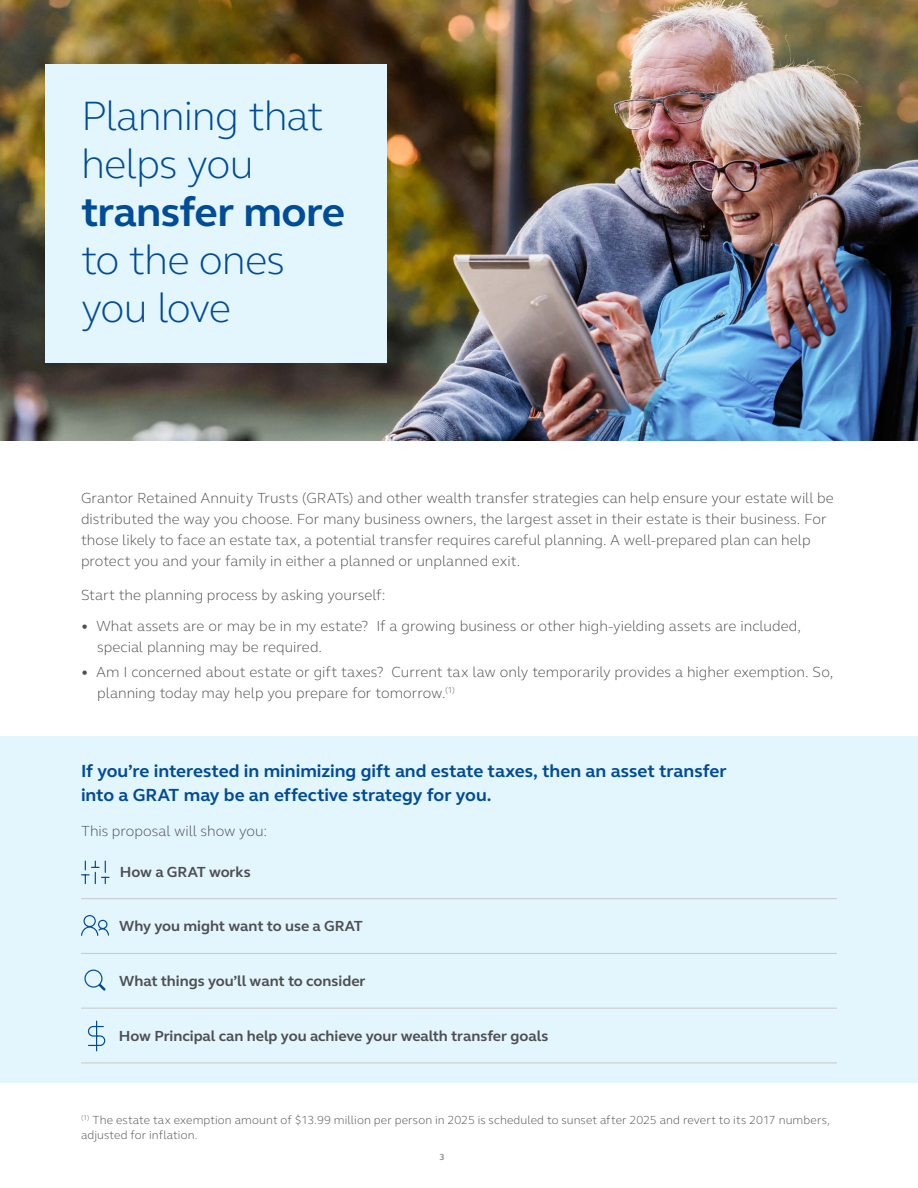
<style>
.page{position:relative;width:918px;height:1188px;background:#fff}
.page>*{position:absolute;margin:0;border:0;box-sizing:border-box;transform-origin:0 0}
.t1{font:300 42px/48px "FS Elliot Pro";letter-spacing:-.025em;color:#004c97}
.t2{font:700 42px "FS Elliot Pro";letter-spacing:-.015em;color:#004c97}
.t3{font:700 18px/24px "FS Elliot Pro";color:#004c97}
.t4{font:300 15px/21px "FS Elliot Pro";color:#4e4f53}
.t5{font:700 15px "FS Elliot Pro";letter-spacing:-.005em;color:#4e4f53}
.t6{font:300 12px/15px "FS Elliot Pro";letter-spacing:.01em;color:#4e4f53}
.t7{font:700 9px "FS Elliot Pro";color:#8e8d8f}
.s1{font-weight:700}
</style>
<div class="page">
<div style="left:0;top:736px;width:918px;height:346px;background:#e3f5fd"></div>
<img style="left:0;top:0;width:918px;height:441px">
<div style="left:45px;top:64px;width:342px;height:299px;background:#e3f5fd"></div>
<hr style="left:81px;top:898px;width:756px;height:1px;background:#cac8c8">
<hr style="left:81px;top:953px;width:756px;height:1px;background:#cac8c8">
<hr style="left:81px;top:1008px;width:756px;height:1px;background:#cac8c8">
<hr style="left:81px;top:1063px;width:756px;height:1px;background:#cac8c8">
<svg style="left:82px;top:861px;width:27px;height:23px"></svg>
<svg style="left:81px;top:915px;width:28px;height:21px"></svg>
<svg style="left:84px;top:969px;width:22px;height:22px"></svg>
<svg style="left:87px;top:1020px;width:19px;height:32px"></svg>
<h1 class="t1" style="left:81px;top:91px;width:244px">Planning that helps you</h1>
<h1 class="t2" style="left:81px;top:184px;width:266px">transfer more</h1>
<h1 class="t1" style="left:81px;top:235px;width:206px">to the ones you love</h1>
<p class="t4" style="left:81px;top:487px;width:754px">Grantor Retained Annuity Trusts (GRATs) and other wealth transfer strategies can help ensure your estate will be distributed the way you choose. For many business owners, the largest asset in their estate is their business. For those likely to face an estate tax, a potential transfer requires careful planning. A well-prepared plan can help protect you and your family in either a planned or unplanned exit.</p>
<p class="t4" style="left:81px;top:584px;width:306px">Start the planning process by asking yourself:</p>
<p class="t4" style="left:97px;top:615px;width:705px;text-indent:-16px"><span class="s1">•</span> What assets are or may be in my estate? If a growing business or other high-yielding assets are included, special planning may be required.</p>
<p class="t4" style="left:97px;top:661px;width:738px;text-indent:-16px"><span class="s1">•</span> Am I concerned about estate or gift taxes? Current tax law only temporarily provides a higher exemption. So, planning today may help you prepare for tomorrow. <sup>(1)</sup></p>
<p class="t3" style="left:81px;top:759px;width:647px">If you’re interested in minimizing gift and estate taxes, then an asset transfer into a GRAT may be an effective strategy for you.</p>
<p class="t4" style="left:81px;top:820px;width:188px">This proposal will show you:</p>
<p class="t5" style="left:120px;top:862px;width:132px">How a GRAT works</p>
<p class="t5" style="left:119px;top:916px;width:245px">Why you might want to use a GRAT</p>
<p class="t5" style="left:119px;top:971px;width:248px">What things you’ll want to consider</p>
<p class="t5" style="left:119px;top:1026px;width:431px">How Principal can help you achieve your wealth transfer goals</p>
<p class="t6" style="left:81px;top:1112px;width:751px"><sup>(1)</sup> The estate tax exemption amount of $13.99 million per person in 2025 is scheduled to sunset after 2025 and revert to its 2017 numbers, adjusted for inflation.</p>
<p class="t7" style="left:440px;top:1151px;width:7px">3</p>
</div>
